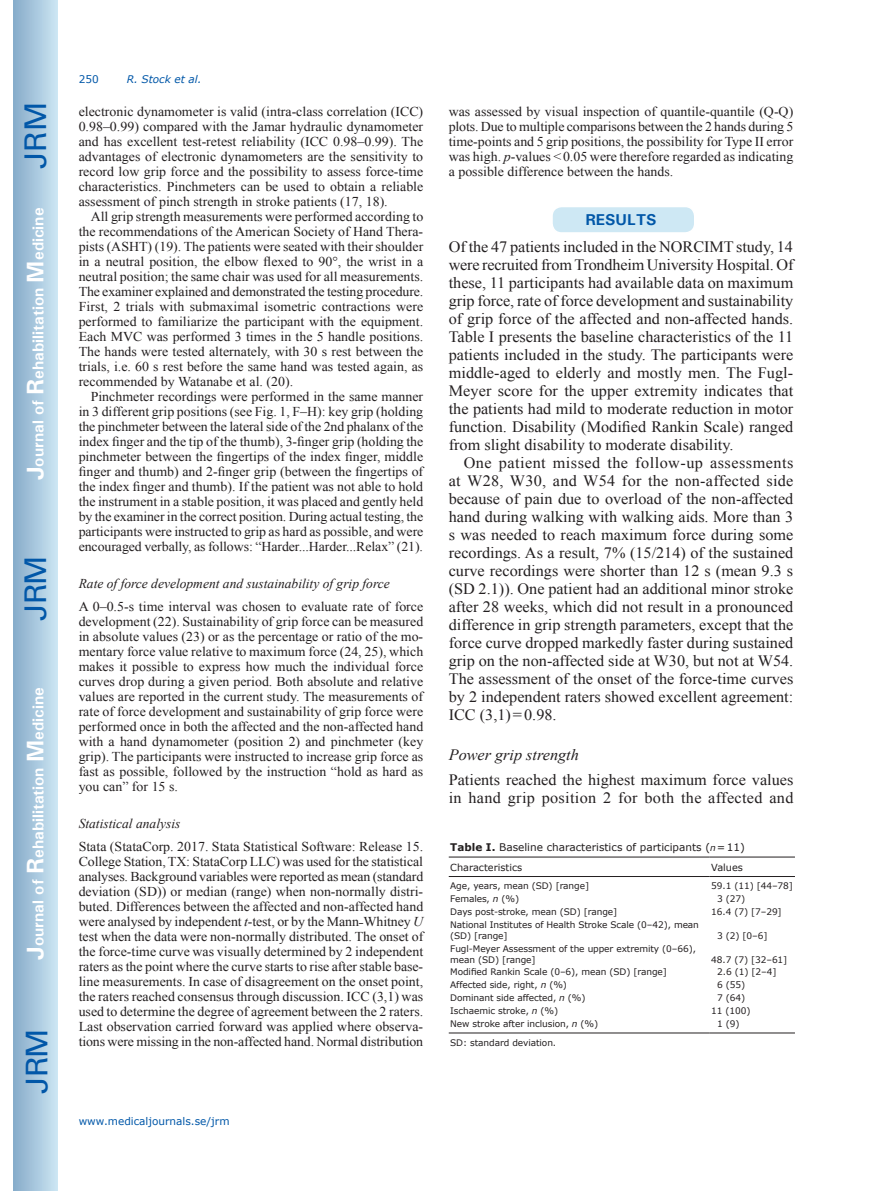
<style>
.page{position:relative;width:872px;height:1191px;background:#fff}
.page>*{position:absolute;margin:0;border:0;box-sizing:border-box;transform-origin:0 0}
.t1{font:30px "Univers";letter-spacing:-.03em;color:#0157a8}
.t2{font:15.75px/18px "Times New Roman";color:#231f20;text-align:justify}
.t3{font:700 15.75px "Univers";color:#fff}
.t4{font:italic 15.75px "Times New Roman";color:#231f20}
.t5{font:700 15.75px "Univers";color:#0157a8}
.t6{font:13.5px/15px "Times New Roman";color:#231f20;text-align:justify}
.t7{font:italic 13.5px "Times New Roman";color:#231f20}
.t8{font:10.5px "Verdana";color:#231f20}
.t9{font:10.5px "Verdana";color:#0157a8}
.t10{font:italic 10.5px "Verdana";color:#0157a8}
.t11{font:9.75px "Verdana";color:#231f20}
.t12{font:9px/10.8px "Verdana";letter-spacing:-.01em;color:#231f20}
.s1{font-size:24px}
.s2{font-style:italic}
.s3{font-weight:700}
.s4{font-style:italic;font-size:9px}
</style>
<div class="page">
<div style="left:14px;top:0;width:43px;height:1191px;background:linear-gradient(to right,#88acca,#cbe5f2)"></div>
<div style="left:552px;top:206px;width:142px;height:27px;background:#cee8f4;border-radius:10px"></div>
<div style="left:551px;top:206px;width:144px;height:28px;border:2px solid #fff;border-radius:10px"></div>
<hr style="left:449px;top:856px;width:260px;height:1px;background:#231f20">
<hr style="left:709px;top:856px;width:86px;height:1px;background:#231f20">
<hr style="left:449px;top:876px;width:260px;height:1px;background:#231f20">
<hr style="left:709px;top:876px;width:86px;height:1px;background:#231f20">
<hr style="left:449px;top:1032px;width:260px;height:1px;background:#231f20">
<hr style="left:709px;top:1032px;width:86px;height:1px;background:#231f20">
<h1 class="t1" style="left:18px;top:169px;width:68px;rotate:-90deg">JRM</h1>
<p class="t3" style="left:28px;top:480px;width:274px;rotate:-90deg"><span class="s1">J</span>ournal of <span class="s1">R</span>ehabilitation <span class="s1">M</span>edicine</p>
<h1 class="t1" style="left:18px;top:620px;width:67px;rotate:-90deg">JRM</h1>
<p class="t3" style="left:28px;top:959px;width:274px;rotate:-90deg"><span class="s1">J</span>ournal of <span class="s1">R</span>ehabilitation <span class="s1">M</span>edicine</p>
<h1 class="t1" style="left:19px;top:1093px;width:67px;rotate:-90deg">JRM</h1>
<p class="t9" style="left:79px;top:72px;width:22px">250</p>
<p class="t10" style="left:127px;top:72px;width:76px">R. Stock et al.</p>
<p class="t6" style="left:79px;top:103px;width:346px">electronic dynamometer is valid (intra-class correlation (ICC)<br>0.98–0.99) compared with the Jamar hydraulic dynamometer and has excellent test-retest reliability (ICC 0.98–0.99). The advantages of electronic dynamometers are the sensitivity to record low grip force and the possibility to assess force-time characteristics. Pinchmeters can be used to obtain a reliable assessment of pinch strength in stroke patients (17, 18).</p>
<p class="t6" style="left:79px;top:208px;width:346px;text-indent:12px">All grip strength measurements were performed according to the recommendations of the American Society of Hand Thera&shy;pists (ASHT) (19). The patients were seated with their shoulder in a neutral position, the elbow flexed to 90°, the wrist in a neutral position; the same chair was used for all measurements.<br>The examiner explained and demonstrated the testing procedure.<br>First, 2 trials with submaximal isometric contractions were performed to familiarize the participant with the equipment.<br>Each MVC was performed 3 times in the 5 handle positions.<br>The hands were tested alternately, with 30 s rest between the trials, i.e. 60 s rest before the same hand was tested again, as recommended by Watanabe et al. (20).</p>
<p class="t6" style="left:79px;top:388px;width:346px;text-indent:12px">Pinchmeter recordings were performed in the same manner in 3 different grip positions (see Fig. 1, F–H): key grip (holding the pinchmeter between the lateral side of the 2nd phalanx of the index finger and the tip of the thumb), 3-finger grip (holding the pinchmeter between the fingertips of the index finger, middle finger and thumb) and 2-finger grip (between the fingertips of the index finger and thumb). If the patient was not able to hold the instrument in a stable position, it was placed and gently held by the examiner in the correct position. During actual testing, the participants were instructed to grip as hard as possible, and were encouraged verbally, as follows: “Harder...Harder...Relax” (21).</p>
<p class="t7" style="left:79px;top:574px;width:312px">Rate of force development and sustainability of grip force</p>
<p class="t6" style="left:79px;top:598px;width:346px">A 0–0.5-s time interval was chosen to evaluate rate of force development (22). Sustainability of grip force can be measured in absolute values (23) or as the percentage or ratio of the mo&shy;mentary force value relative to maximum force (24, 25), which makes it possible to express how much the individual force curves drop during a given period. Both absolute and relative values are reported in the current study. The measurements of rate of force development and sustainability of grip force were performed once in both the affected and the non-affected hand with a hand dynamometer (position 2) and pinchmeter (key grip). The participants were instructed to increase grip force as fast as possible, followed by the instruction “hold as hard as you can” for 15 s.</p>
<p class="t7" style="left:79px;top:814px;width:103px">Statistical analysis</p>
<p class="t6" style="left:79px;top:838px;width:346px">Stata (StataCorp. 2017. Stata Statistical Software: Release 15.<br>College Station, TX: StataCorp LLC) was used for the statistical analyses. Background variables were reported as mean (standard deviation (SD)) or median (range) when non-normally distri&shy;buted. Differences between the affected and non-affected hand were analysed by independent <span class="s2">t</span>-test, or by the Mann˗Whitney <span class="s2">U </span>test when the data were non-normally distributed. The onset of the force-time curve was visually determined by 2 independent raters as the point where the curve starts to rise after stable base&shy;line measurements. In case of disagreement on the onset point, the raters reached consensus through discussion. ICC (3,1) was used to determine the degree of agreement between the 2 raters.<br>Last observation carried forward was applied where observa&shy;tions were missing in the non-affected hand. Normal distribution</p>
<p class="t6" style="left:449px;top:103px;width:346px">was assessed by visual inspection of quantile-quantile (Q-Q) plots. Due to multiple comparisons between the 2 hands during 5 time-points and 5 grip positions, the possibility for Type II error was high. <span class="s2">p</span>-values &lt;0.05 were therefore regarded as indicating a possible difference between the hands.</p>
<p class="t5" style="left:585px;top:209px;width:73px">RESULTS</p>
<p class="t2" style="left:449px;top:237px;width:346px">Of the 47 patients included in the NORCIMT study, 14 were recruited from Trondheim University Hospital. Of these, 11 participants had available data on maximum grip force, rate of force development and sustainability of grip force of the affected and non-affected hands.<br>Table I presents the baseline characteristics of the 11 patients included in the study. The participants were middle-aged to elderly and mostly men. The Fugl-Meyer score for the upper extremity indicates that the patients had mild to moderate reduction in motor function. Disability (Modified Rankin Scale) ranged from slight disability to moderate disability.</p>
<p class="t2" style="left:449px;top:453px;width:346px;text-indent:15px">One patient missed the follow-up assessments at W28, W30, and W54 for the non-affected side because of pain due to overload of the non-affected hand during walking with walking aids. More than 3 s was needed to reach maximum force during some recordings. As a result, 7% (15/214) of the sustained curve recordings were shorter than 12 s (mean 9.3 s (SD 2.1)). One patient had an additional minor stroke after 28 weeks, which did not result in a pronounced difference in grip strength parameters, except that the force curve dropped markedly faster during sustained grip on the non-affected side at W30, but not at W54.<br>The assessment of the onset of the force-time curves by 2 independent raters showed excellent agreement:<br>ICC (3,1)=0.98.</p>
<p class="t4" style="left:449px;top:743px;width:132px">Power grip strength</p>
<p class="t2" style="left:449px;top:770px;width:346px">Patients reached the highest maximum force values in hand grip position 2 for both the affected and</p>
<p class="t8" style="left:450px;top:840px;width:296px"><span class="s3">Table I.</span> Baseline characteristics of participants (<span class="s4">n</span>=11)</p>
<p class="t11" style="left:450px;top:860px;width:74px">Characteristics</p>
<p class="t11" style="left:711px;top:860px;width:33px">Values</p>
<p class="t12" style="left:450px;top:880px;width:140px">Age, years, mean (SD) [range]</p>
<p class="t12" style="left:711px;top:880px;width:83px">59.1 (11) [44–78]</p>
<p class="t12" style="left:450px;top:893px;width:70px">Females, <span class="s2">n</span> (%)</p>
<p class="t12" style="left:717px;top:893px;width:30px">3 (27)</p>
<p class="t12" style="left:450px;top:906px;width:168px">Days post-stroke, mean (SD) [range]</p>
<p class="t12" style="left:711px;top:906px;width:72px">16.4 (7) [7–29]</p>
<p class="t12" style="left:450px;top:919px;width:250px">National Institutes of Health Stroke Scale (0–42), mean (SD) [range]</p>
<p class="t12" style="left:717px;top:930px;width:52px">3 (2) [0–6]</p>
<p class="t12" style="left:450px;top:943px;width:247px">Fugl-Meyer Assessment of the upper extremity (0–66), mean (SD) [range]</p>
<p class="t12" style="left:711px;top:953px;width:78px">48.7 (7) [32–61]</p>
<p class="t12" style="left:450px;top:966px;width:218px">Modified Rankin Scale (0–6), mean (SD) [range]</p>
<p class="t12" style="left:717px;top:966px;width:61px">2.6 (1) [2–4]</p>
<p class="t12" style="left:450px;top:979px;width:118px">Affected side, right, <span class="s2">n</span> (%)</p>
<p class="t12" style="left:717px;top:979px;width:30px">6 (55)</p>
<p class="t12" style="left:450px;top:992px;width:137px">Dominant side affected, <span class="s2">n</span> (%)</p>
<p class="t12" style="left:717px;top:992px;width:30px">7 (64)</p>
<p class="t12" style="left:450px;top:1005px;width:110px">Ischaemic stroke, <span class="s2">n</span> (%)</p>
<p class="t12" style="left:711px;top:1005px;width:41px">11 (100)</p>
<p class="t12" style="left:450px;top:1018px;width:150px">New stroke after inclusion, <span class="s2">n</span> (%)</p>
<p class="t12" style="left:717px;top:1018px;width:24px">1 (9)</p>
<p class="t12" style="left:450px;top:1037px;width:107px">SD: standard deviation.</p>
<p class="t9" style="left:79px;top:1114px;width:152px">www.medicaljournals.se/jrm</p>
</div>
